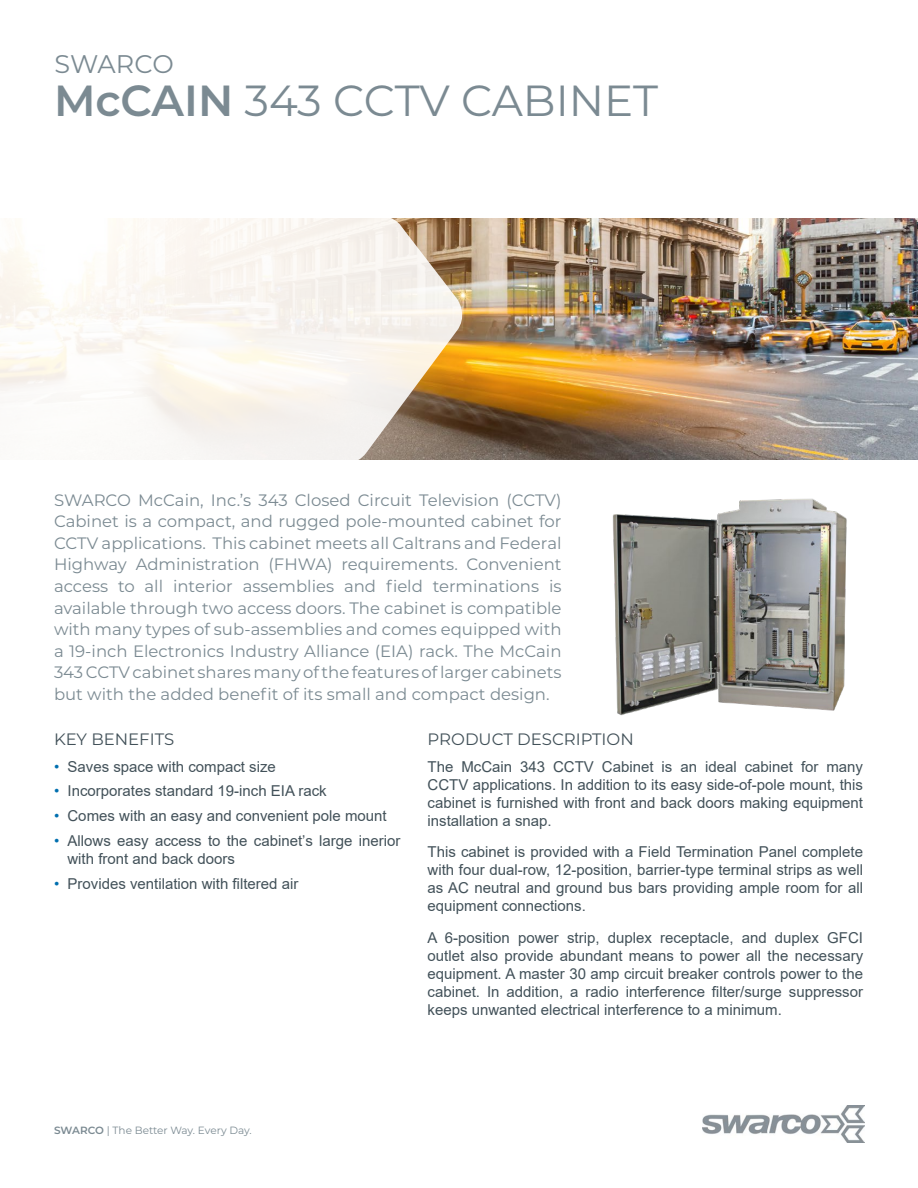
<style>
.page{position:relative;width:918px;height:1188px;background:#fff}
.page>*{position:absolute;margin:0;border:0;box-sizing:border-box;transform-origin:0 0}
.Product_Name_Header{font:43.5px "Montserrat";color:#7b8a92}
.SWARCO_Header{font:25.5px "Montserrat";color:#7b8a92}
.Overview_Text{font:16.5px/21.6px "Montserrat";color:#7b8a92;text-align:justify}
.Headings{font:16.5px "Montserrat";color:#425159}
.Body_Text{font:15px/18px "Arial";color:#425159;text-align:justify}
.Footer_-_Claim{font:10.5px "Montserrat";color:#7b8a92}
.s1{font-weight:600}
.s2{color:#006faf}
</style>
<div class="page">
<img style="left:464px;top:218px;width:454px;height:241px">
<img style="left:702px;top:1105px;width:163px;height:37px">
<svg style="left:0;top:218px;width:464px;height:242px;fill:#faf6f1"></svg>
<img style="left:612px;top:498px;width:235px;height:218px">
<p class="SWARCO_Header" style="left:55px;top:46px;width:121px">SWARCO</p>
<p class="Product_Name_Header" style="left:54px;top:71px;width:606px"><span class="s1">McCAIN</span> 343 CCTV CABINET</p>
<p class="Overview_Text" style="left:54px;top:488px;width:509px">SWARCO McCain, Inc.’s 343 Closed Circuit Television (CCTV)<br>Cabinet is a compact, and rugged pole-mounted cabinet for CCTV applications. This cabinet meets all Caltrans and Federal Highway Administration (FHWA) requirements. Convenient access to all interior assemblies and field terminations is available through two access doors. The cabinet is compatible with many types of sub-assemblies and comes equipped with a 19-inch Electronics Industry Alliance (EIA) rack. The McCain 343 CCTV cabinet shares many of the features of larger cabinets but with the added benefit of its small and compact design.</p>
<p class="Headings" style="left:54px;top:728px;width:122px">KEY BENEFITS</p>
<p class="Body_Text" style="left:54px;top:757px;width:223px"><span class="s2">•</span> Saves space with compact size</p>
<p class="Body_Text" style="left:54px;top:782px;width:274px"><span class="s2">•</span> Incorporates standard 19-inch EIA rack</p>
<p class="Body_Text" style="left:54px;top:807px;width:334px"><span class="s2">•</span> Comes with an easy and convenient pole mount</p>
<p class="Body_Text" style="left:68px;top:831px;width:334px;text-indent:-14px"><span class="s2">•</span> Allows easy access to the cabinet’s large inerior with front and back doors</p>
<p class="Body_Text" style="left:54px;top:874px;width:246px"><span class="s2">•</span> Provides ventilation with filtered air</p>
<p class="Headings" style="left:428px;top:728px;width:208px">PRODUCT DESCRIPTION</p>
<p class="Body_Text" style="left:428px;top:757px;width:437px">The McCain 343 CCTV Cabinet is an ideal cabinet for many CCTV applications. In addition to its easy side-of-pole mount, this cabinet is furnished with front and back doors making equipment installation a snap.</p>
<p class="Body_Text" style="left:428px;top:843px;width:437px">This cabinet is provided with a Field Termination Panel complete with four dual-row, 12-position, barrier-type terminal strips as well as AC neutral and ground bus bars providing ample room for all equipment connections.</p>
<p class="Body_Text" style="left:428px;top:928px;width:437px">A 6-position power strip, duplex receptacle, and duplex GFCI outlet also provide abundant means to power all the necessary equipment. A master 30 amp circuit breaker controls power to the cabinet. In addition, a radio interference filter/surge suppressor keeps unwanted electrical interference to a minimum.</p>
<p class="Footer_-_Claim" style="left:54px;top:1123px;width:199px"><span class="s1">SWARCO</span> | The Better Way. Every Day.</p>
</div>
